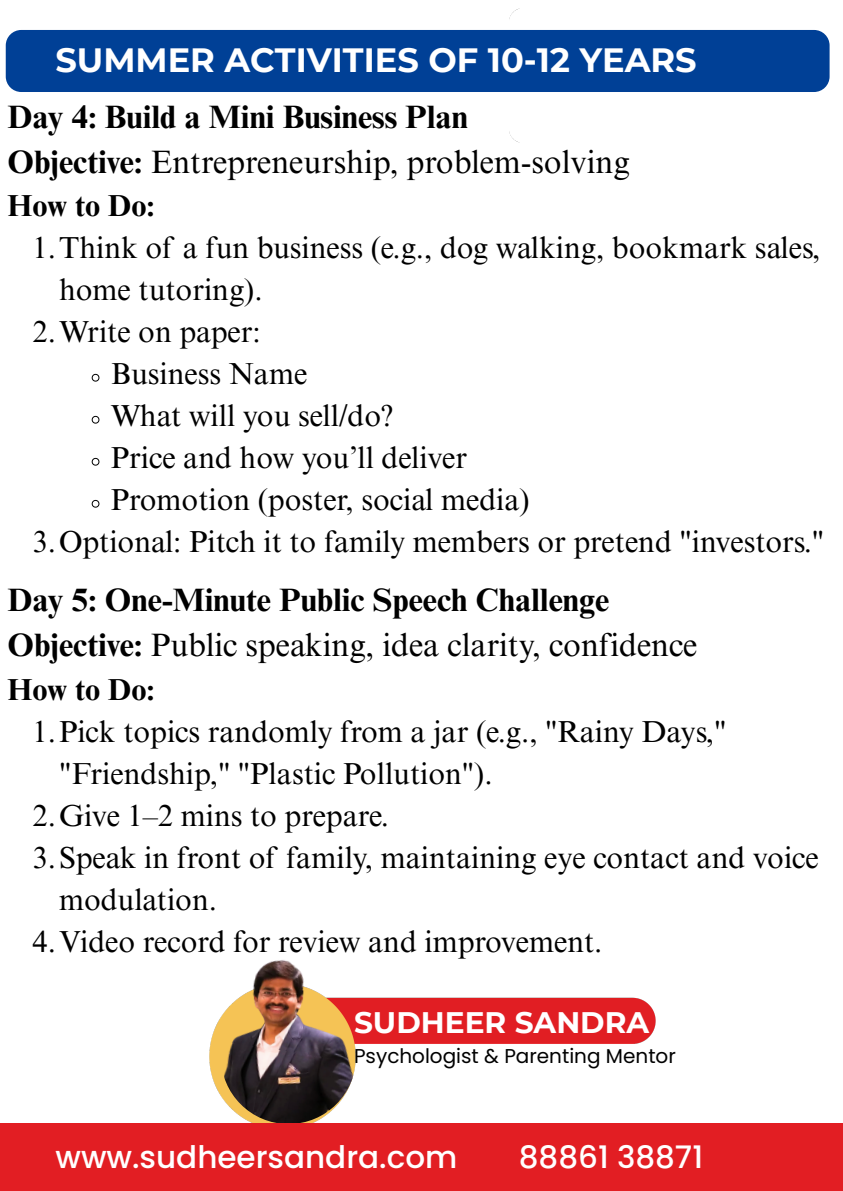
<style>
.page{position:relative;width:843px;height:1191px;background:#fff}
.page>*{position:absolute;margin:0;border:0;box-sizing:border-box;transform-origin:0 0}
.t1{font:700 33.6px "Montserrat";color:#fff}
.t2{font:700 32.4px/45px "Times NRMT Pro";color:#000}
.t3{font:500 31px "Poppins";color:#fff}
.t4{font:30.4px/42px "Times NRMT Pro";color:#000}
.t5{font:700 30.4px "Times NRMT Pro";color:#000}
.t6{font:700 29.6px "Montserrat";color:#fff}
.t7{font:20px "Poppins";color:#000}
.s1{font-weight:400}
</style>
<div class="page">
<img style="left:210px;top:997px;width:446px;height:99px">
<img style="left:221px;top:1067px;width:135px;height:56px">
<img style="left:209px;top:960px;width:194px;height:107px">
<div style="left:0;top:1123px;width:842px;height:67px;background:#e21e23"></div>
<div style="left:6px;top:30px;width:823px;height:62px;background:#004096;border-radius:16px"></div>
<svg style="left:91px;top:373px;width:9px;height:9px"></svg>
<svg style="left:91px;top:415px;width:9px;height:9px"></svg>
<svg style="left:91px;top:457px;width:9px;height:9px"></svg>
<svg style="left:91px;top:499px;width:9px;height:9px"></svg>
<p class="t1" style="left:55px;top:40px;width:642px">SUMMER ACTIVITIES OF 10-12 YEARS</p>
<p class="t2" style="left:7px;top:98px;width:623px">Day 4: Build a Mini Business Plan<br>Objective: <span class="s1">Entrepreneurship, problem-solving</span></p>
<p class="t5" style="left:7px;top:194px;width:149px">How to Do:</p>
<p class="t4" style="left:59px;top:230px;width:762px;text-indent:-26px">1.Think of a fun business (e.g., dog walking, bookmark sales, home tutoring).</p>
<p class="t4" style="left:33px;top:314px;width:229px">2.Write on paper:</p>
<p class="t4" style="left:111px;top:356px;width:198px">Business Name</p>
<h3 class="t4" style="left:111px;top:398px;width:283px">What will you sell/do?</h3>
<p class="t4" style="left:111px;top:440px;width:358px">Price and how you’ll deliver</p>
<p class="t4" style="left:111px;top:482px;width:420px">Promotion (poster, social media)</p>
<p class="t4" style="left:33px;top:524px;width:793px">3.Optional: Pitch it to family members or pretend "investors."</p>
<p class="t2" style="left:7px;top:582px;width:691px">Day 5: One-Minute Public Speech Challenge<br>Objective: <span class="s1">Public speaking, idea clarity, confidence</span></p>
<p class="t5" style="left:7px;top:678px;width:149px">How to Do:</p>
<p class="t4" style="left:59px;top:714px;width:668px;text-indent:-26px">1.Pick topics randomly from a jar (e.g., "Rainy Days," "Friendship," "Plastic Pollution").</p>
<p class="t4" style="left:33px;top:798px;width:358px">2.Give 1–2 mins to prepare.</p>
<p class="t4" style="left:59px;top:840px;width:761px;text-indent:-26px">3.Speak in front of family, maintaining eye contact and voice modulation.</p>
<h2 class="t4" style="left:33px;top:924px;width:571px">4.Video record for review and improvement.</h2>
<h3 class="t6" style="left:354px;top:1004px;width:296px">SUDHEER SANDRA</h3>
<p class="t7" style="left:354px;top:1041px;width:323px">Psychologist &amp; Parenting Mentor</p>
<p class="t3" style="left:55px;top:1135px;width:403px">www.sudheersandra.com</p>
<h2 class="t3" style="left:518px;top:1135px;width:186px">88861 38871</h2>
</div>
